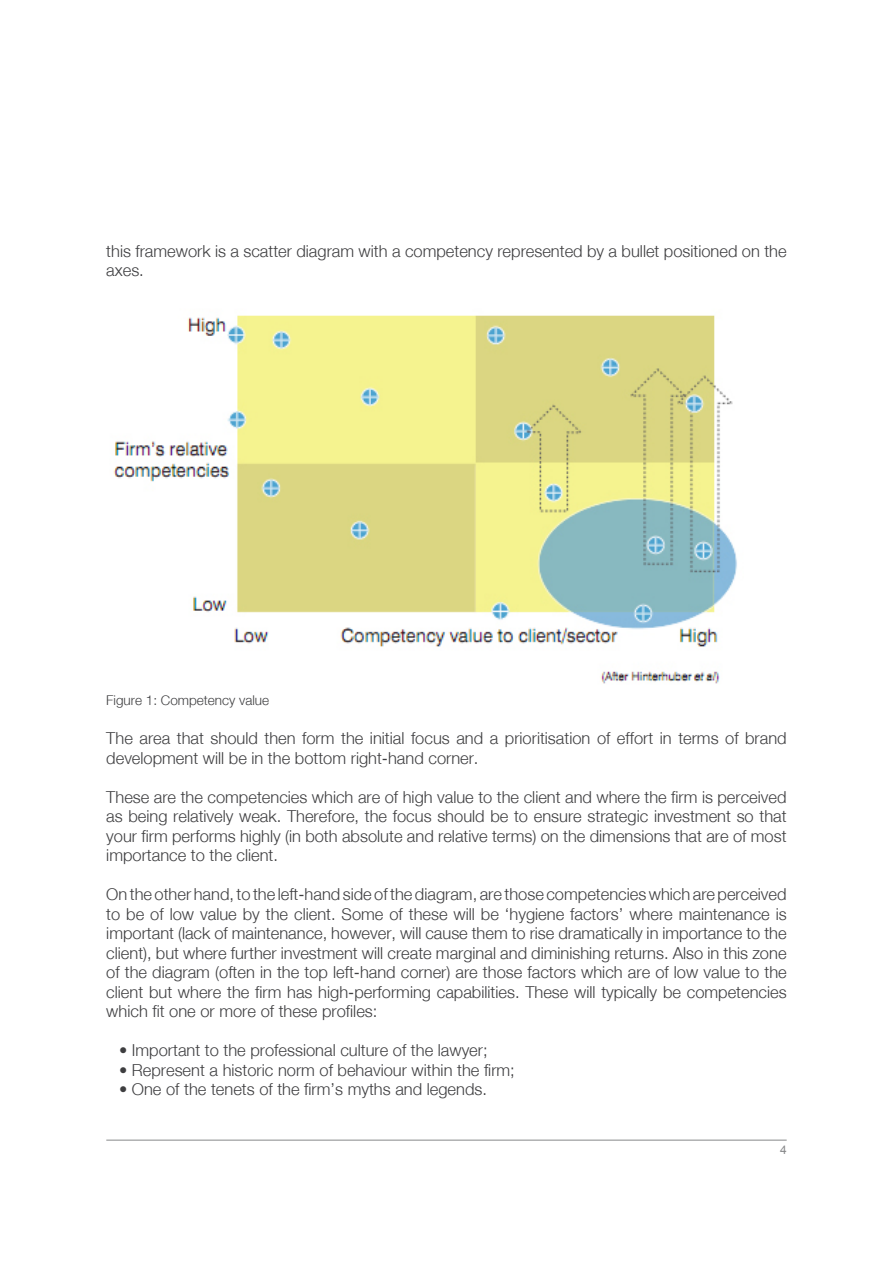
<style>
.page{position:relative;width:893px;height:1263px;background:#fff}
.page>*{position:absolute;margin:0;border:0;box-sizing:border-box;transform-origin:0 0}
.t1{font:300 16.5px/19.5px "Helvetica Neue";color:#3e3e40}
.t2{font:300 13.5px "Helvetica Neue";color:#3e3e40}
.t3{font:12px "Arial";color:#87888a}
</style>
<div class="page">
<hr style="left:106px;top:1140px;width:681px;height:1px;background:#87888a">
<img style="left:113px;top:315px;width:624px;height:369px">
<p class="t1" style="left:106px;top:241px;width:682px">this framework is a scatter diagram with a competency represented by a bullet positioned on the axes.</p>
<p class="t2" style="left:106px;top:692px;width:164px">Figure 1: Competency value</p>
<p class="t1" style="left:106px;top:728px;width:682px">The area that should then form the initial focus and a prioritisation of effort in terms of brand development will be in the bottom right-hand corner.</p>
<p class="t1" style="left:106px;top:787px;width:682px;text-align:justify">These are the competencies which are of high value to the client and where the firm is perceived as being relatively weak. Therefore, the focus should be to ensure strategic investment so that your firm performs highly (in both absolute and relative terms) on the dimensions that are of most importance to the client.</p>
<p class="t1" style="left:106px;top:885px;width:682px;text-align:justify">On the other hand, to the left-hand side of the diagram, are those competencies which are perceived to be of low value by the client. Some of these will be ‘hygiene factors’ where maintenance is important (lack of maintenance, however, will cause them to rise dramatically in importance to the client), but where further investment will create marginal and diminishing returns. Also in this zone of the diagram (often in the top left-hand corner) are those factors which are of low value to the client but where the firm has high-performing capabilities. These will typically be competencies which fit one or more of these profiles:</p>
<p class="t1" style="left:119px;top:1041px;width:370px">• Important to the professional culture of the lawyer;</p>
<p class="t1" style="left:119px;top:1060px;width:397px">• Represent a historic norm of behaviour within the firm;</p>
<p class="t1" style="left:119px;top:1080px;width:369px">• One of the tenets of the firm’s myths and legends.</p>
<p class="t3" style="left:780px;top:1142px;width:8px">4</p>
</div>
